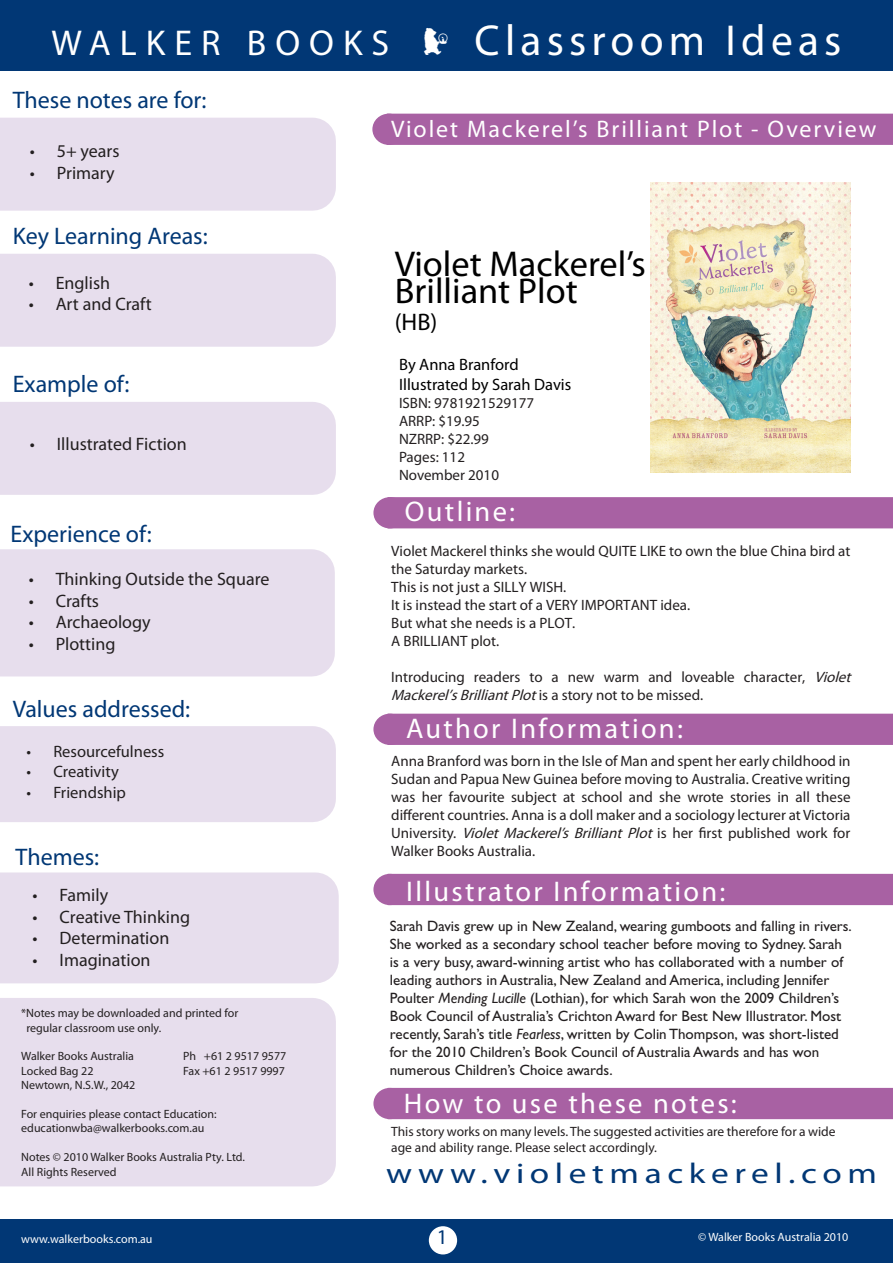
<style>
.page{position:relative;width:893px;height:1263px;background:#fff}
.page>*{position:absolute;margin:0;border:0;box-sizing:border-box;transform-origin:0 0}
.t1{font:43.5px "Myriad Pro";letter-spacing:.12em;color:#fff}
.t2{font:36px/27px "Myriad Pro";color:#000}
.t3{font:28.65px "Myriad Pro";letter-spacing:.16em;color:#013775;scale:1.23 1}
.t4{font:28.5px "Myriad Pro";letter-spacing:.08em;color:#fff}
.t5{font:24px "Myriad Pro";color:#013775}
.t6{font:24px "Myriad Pro";letter-spacing:.08em;color:#fff}
.t7{font:24px "Myriad Pro";color:#000}
.t8{font:21px "Myriad Pro";color:#013775}
.t9{font:18px "Myriad Pro";color:#231f20}
.t10{font:16.5px "Myriad Pro";color:#231f20}
.t11{font:16.5px "Myriad Pro";color:#000}
.t12{font:15px/18px "Myriad Pro";color:#231f20}
.t13{font:15px/18px "Gill Sans";color:#231f20}
.t14{font:13.5px/16.2px "Myriad Pro";color:#231f20}
.t15{font:12px "Myriad Pro";color:#231f20}
.t16{font:12px "Myriad Pro";color:#fff}
.s1{font-size:36px}
.s2{font-family:"Walker Logos";font-size:36px}
.s3{font-style:italic}
</style>
<div class="page">
<div style="left:0;top:1219px;width:893px;height:44px;background:#013775"></div>
<div style="left:429px;top:1226px;width:28px;height:28px;background:#fff;border-radius:50%"></div>
<div style="left:393px;top:114px;width:500px;height:31px;background:#a861a3"></div>
<div style="left:373px;top:114px;width:32px;height:30px;background:#a861a3;border-radius:50%"></div>
<div style="left:372px;top:114px;width:33px;height:31px;border:2px solid #a861a3;border-radius:50%"></div>
<div style="left:394px;top:497px;width:499px;height:31px;background:#a861a3"></div>
<div style="left:374px;top:498px;width:32px;height:30px;background:#a861a3;border-radius:50%"></div>
<div style="left:373px;top:497px;width:33px;height:31px;border:2px solid #a861a3;border-radius:50%"></div>
<div style="left:394px;top:714px;width:499px;height:31px;background:#a861a3"></div>
<div style="left:374px;top:714px;width:32px;height:30px;background:#a861a3;border-radius:50%"></div>
<div style="left:373px;top:714px;width:33px;height:31px;border:2px solid #a861a3;border-radius:50%"></div>
<div style="left:394px;top:1088px;width:499px;height:31px;background:#a861a3"></div>
<div style="left:374px;top:1089px;width:32px;height:29px;background:#a861a3;border-radius:50%"></div>
<div style="left:373px;top:1088px;width:33px;height:31px;border:2px solid #a861a3;border-radius:50%"></div>
<div style="left:0;top:118px;width:336px;height:93px;background:#e7deed"></div>
<div style="left:0;top:254px;width:336px;height:93px;background:#e7deed"></div>
<div style="left:0;top:402px;width:336px;height:93px;background:#e7deed"></div>
<div style="left:0;top:549px;width:335px;height:127px;background:#e7deed"></div>
<div style="left:0;top:726px;width:336px;height:96px;background:#e7deed"></div>
<div style="left:0;top:998px;width:336px;height:188px;background:#e7deed"></div>
<div style="left:0;top:0;width:893px;height:71px;background:#013775"></div>
<div style="left:0;top:872px;width:339px;height:111px;background:#e7deed"></div>
<img style="left:651px;top:182px;width:199px;height:290px">
<div style="left:394px;top:874px;width:499px;height:31px;background:#a861a3"></div>
<div style="left:374px;top:874px;width:32px;height:30px;background:#a861a3;border-radius:50%"></div>
<div style="left:373px;top:874px;width:33px;height:31px;border:2px solid #a861a3;border-radius:50%"></div>
<p class="t1" style="left:52px;top:13px;width:791px"><span class="s1">WALKER BOOKS</span> <span class="s2">E</span> Classroom Ideas</p>
<p class="t5" style="left:13px;top:85px;width:195px">These notes are for:</p>
<p class="t9" style="left:30px;top:140px;width:91px">• 5+ years</p>
<p class="t9" style="left:30px;top:161px;width:86px">• Primary</p>
<p class="t5" style="left:13px;top:221px;width:197px">Key Learning Areas:</p>
<p class="t9" style="left:29px;top:272px;width:83px">• English</p>
<p class="t9" style="left:29px;top:293px;width:124px">• Art and Craft</p>
<p class="t5" style="left:13px;top:369px;width:118px">Example of:</p>
<p class="t9" style="left:30px;top:433px;width:159px">• Illustrated Fiction</p>
<p class="t5" style="left:11px;top:519px;width:143px">Experience of:</p>
<p class="t9" style="left:29px;top:568px;width:242px">• Thinking Outside the Square</p>
<p class="t9" style="left:29px;top:589px;width:72px">• Crafts</p>
<p class="t9" style="left:29px;top:611px;width:123px">• Archaeology</p>
<p class="t9" style="left:29px;top:633px;width:88px">• Plotting</p>
<p class="t5" style="left:13px;top:694px;width:179px">Values addressed:</p>
<p class="t10" style="left:26px;top:741px;width:139px">• Resourcefulness</p>
<p class="t10" style="left:26px;top:761px;width:94px">• Creativity</p>
<p class="t10" style="left:26px;top:783px;width:101px">• Friendship</p>
<p class="t5" style="left:16px;top:842px;width:85px">Themes:</p>
<p class="t9" style="left:33px;top:884px;width:77px">• Family</p>
<p class="t9" style="left:33px;top:906px;width:159px">• Creative Thinking</p>
<p class="t9" style="left:33px;top:927px;width:138px">• Determination</p>
<p class="t9" style="left:33px;top:949px;width:119px">• Imagination</p>
<p class="t15" style="left:21px;top:1006px;width:219px">*Notes may be downloaded and printed for</p>
<p class="t15" style="left:26px;top:1020px;width:136px">regular classroom use only.</p>
<p class="t15" style="left:21px;top:1049px;width:114px">Walker Books Australia</p>
<p class="t15" style="left:183px;top:1049px;width:105px">Ph +61 2 9517 9577</p>
<p class="t15" style="left:21px;top:1063px;width:74px">Locked Bag 22</p>
<p class="t15" style="left:183px;top:1063px;width:103px">Fax +61 2 9517 9997</p>
<p class="t15" style="left:21px;top:1078px;width:116px">Newtown, N.S.W., 2042</p>
<p class="t15" style="left:21px;top:1106px;width:197px">For enquiries please contact Education:</p>
<p class="t15" style="left:21px;top:1121px;width:185px">educationwba@walkerbooks.com.au</p>
<p class="t15" style="left:21px;top:1150px;width:225px">Notes © 2010 Walker Books Australia Pty. Ltd.</p>
<p class="t15" style="left:21px;top:1164px;width:97px">All Rights Reserved</p>
<p class="t6" style="left:391px;top:114px;width:487px">Violet Mackerel’s Brilliant Plot - Overview</p>
<p class="t2" style="left:395px;top:250px;width:253px">Violet Mackerel’s<br>Brilliant Plot</p>
<p class="t7" style="left:395px;top:308px;width:44px">(HB)</p>
<p class="t11" style="left:399px;top:354px;width:121px">By Anna Branford</p>
<p class="t11" style="left:399px;top:374px;width:174px">Illustrated by Sarah Davis</p>
<p class="t12" style="left:399px;top:394px;width:137px">ISBN: 9781921529177</p>
<p class="t12" style="left:399px;top:412px;width:82px">ARRP: $19.95</p>
<p class="t12" style="left:399px;top:430px;width:91px">NZRRP: $22.99</p>
<p class="t12" style="left:399px;top:448px;width:68px">Pages: 112</p>
<p class="t12" style="left:399px;top:466px;width:102px">November 2010</p>
<p class="t4" style="left:405px;top:494px;width:112px">Outline:</p>
<p class="t12" style="left:391px;top:541px;width:461px">Violet Mackerel thinks she would QUITE LIKE to own the blue China bird at the Saturday markets.</p>
<p class="t12" style="left:391px;top:577px;width:177px">This is not just a SILLY WISH.</p>
<p class="t12" style="left:391px;top:595px;width:300px">It is instead the start of a VERY IMPORTANT idea.</p>
<p class="t12" style="left:391px;top:613px;width:186px">But what she needs is a PLOT.</p>
<p class="t12" style="left:391px;top:631px;width:109px">A BRILLIANT plot.</p>
<p class="t12" style="left:391px;top:667px;width:466px">Introducing readers to a new warm and loveable character, <span class="s3">Violet<br>Mackerel’sBrilliantPlot</span>i s a s t o r y n o t t o b e m i s s e d .</p>
<p class="t4" style="left:406px;top:711px;width:278px">Author Information:</p>
<p class="t12" style="left:391px;top:752px;width:461px;text-align:justify">Anna Branford was born in the Isle of Man and spent her early childhood in Sudan and Papua New Guinea before moving to Australia. Creative writing was her favourite subject at school and she wrote stories in all these different countries. Anna is a doll maker and a sociology lecturer at Victoria University. <span class="s3">VioletMackerel’sBrilliantPlot</span>is her first published work for Walker Books Australia.</p>
<p class="t4" style="left:406px;top:874px;width:321px">Illustrator Information:</p>
<p class="t13" style="left:390px;top:916px;width:463px">Sarah Davis grew up in New Zealand, wearing gumboots and falling in rivers.<br>She worked as a secondary school teacher before moving to Sydney. Sarah is a very busy, award-winning artist who has collaborated with a number of leading authors in Australia, New Zealand and America, including Jennifer Poulter <span class="s3">Mending Lucille</span> (Lothian), for which Sarah won the 2009 Children’s Book Council of Australia’s Crichton Award for Best New Illustrator. Most</p>
<p class="t13" style="left:390px;top:1024px;width:450px">recently, Sarah’s title <span class="s3">Fearless</span>, written by Colin Thompson, was short-listed for the 2010 Children’s Book Council of Australia Awards and has won numerous Children’s Choice awards.</p>
<p class="t4" style="left:404px;top:1086px;width:334px">How to use these notes:</p>
<p class="t14" style="left:391px;top:1123px;width:446px">This story works on many levels. The suggested activities are therefore for a wide age and ability range. Please select accordingly.</p>
<p class="t3" style="left:386px;top:1156px;width:401px">www.violetmackerel.com</p>
<p class="t8" style="left:437px;top:1224px;width:12px">1</p>
<p class="t16" style="left:21px;top:1231px;width:133px">www.walkerbooks.com.au</p>
<p class="t16" style="left:698px;top:1229px;width:152px">© Walker Books Australia 2010</p>
</div>
